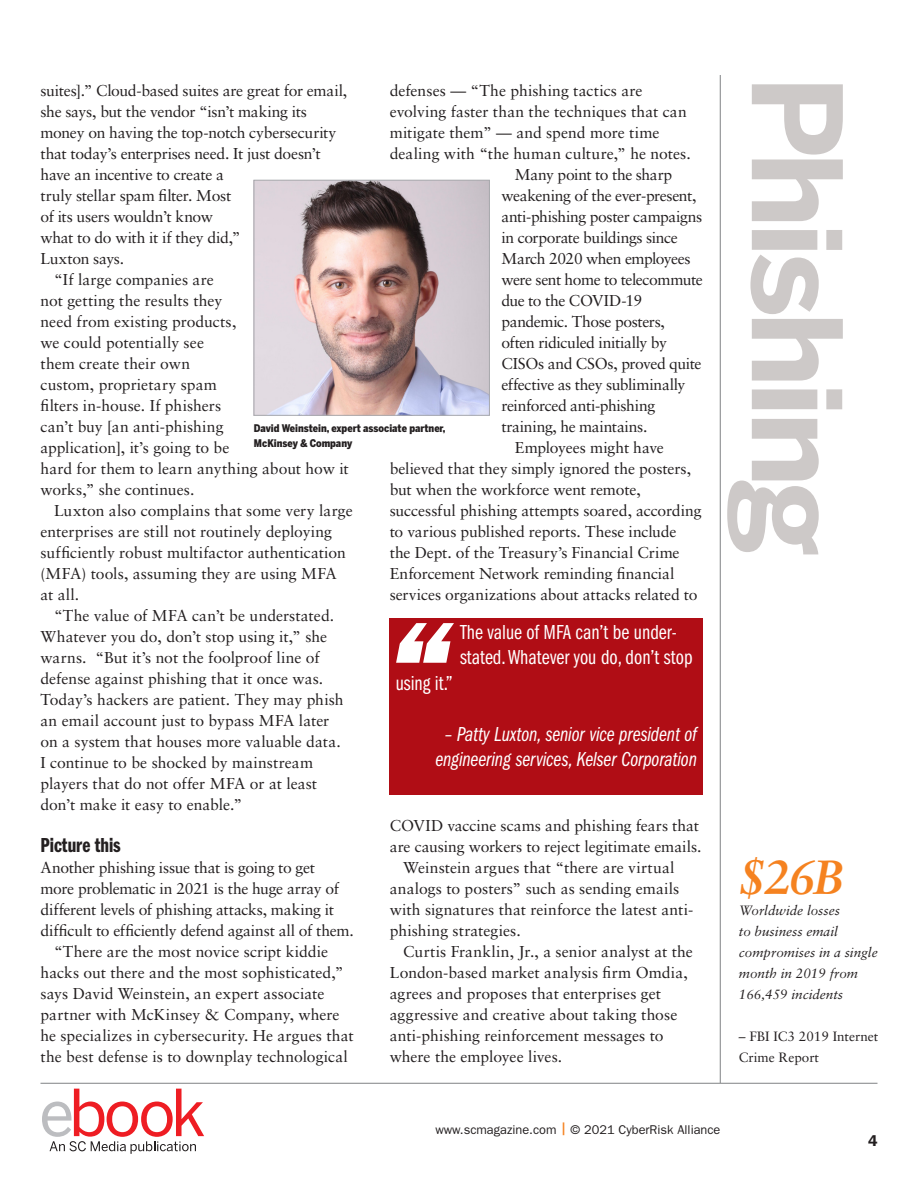
<style>
.page{position:relative;width:918px;height:1188px;background:#fff}
.page>*{position:absolute;margin:0;border:0;box-sizing:border-box;transform-origin:0 0}
.t1{font:700 123px "Benton Sans";letter-spacing:-.05em;color:#cdc9c8}
.factoid-copy{font:italic 700 48px "Sabon LT Std";color:#f58220}
.pullqoute-byline{font:21px/25.5px "ITC Franklin Gothic Std Bk Cp It";letter-spacing:-.005em;color:#fff;text-align:center}
.pullqoute-copy{font:21px/25.5px "ITC Franklin Gothic Std Bk Cp";color:#fff}
.copy-subhead{font:21px "ITC Franklin Gothic Std Dm Cp";color:#231f20}
.copy-indent{font:15.75px/21px "Sabon LT Std";letter-spacing:-.005em;color:#231f20}
.copy-indent-2{font:15.75px/21px "Sabon LT Std";letter-spacing:-.025em;color:#231f20}
.t2{font:600 15.75px "ITC Franklin Gothic Std";color:#231f20}
.factoid-copy-2{font:italic 13.5px/21px "Sabon LT Std";color:#231f20}
.factoid-copy-3{font:13.5px/21px "Sabon LT Std";color:#231f20}
.t3{font:12.75px "ITC Franklin Gothic Std";color:#231f20}
.t4{font:900 10.5px/15px "Benton Sans Cond";color:#231f20}
.s1{font-style:italic}
.s2{font-weight:500;color:#f58220}
</style>
<div class="page">
<hr style="left:40px;top:1083px;width:838px;height:1px;background:#808285">
<hr style="left:720px;top:75px;width:1px;height:1008px;background:#808285">
<img style="left:256px;top:182px;width:232px;height:232px">
<div style="left:254px;top:180px;width:236px;height:236px;border:1px solid #a8a9ad"></div>
<svg style="left:42px;top:1089px;width:162px;height:65px"></svg>
<div style="left:390px;top:618px;width:313px;height:177px;background:#b00d15"></div>
<svg style="left:396px;top:623px;width:58px;height:40px"></svg>
<p class="copy-indent" style="left:40px;top:80px;width:308px">suites].” Cloud-based suites are great for email, she says, but the vendor “isn’t making its money on having the top-notch cybersecurity that today’s enterprises need. It just doesn’t have an incentive to create a<br>truly stellar spam filter. Most<br>of its users wouldn’t know<br>what to do with it if they did,”<br>Luxton says.</p>
<p class="copy-indent" style="left:40px;top:269px;width:310px;text-indent:14px">“If large companies are<br>not getting the results they<br>need from existing products,<br>we could potentially see<br>them create their own<br>custom, proprietary spam<br>filters in-house. If phishers<br>can’t buy [an anti-phishing<br>application], it’s going to be<br>hard for them to learn anything about how it works,” she continues.</p>
<p class="copy-indent" style="left:40px;top:500px;width:314px;text-indent:14px">Luxton also complains that some very large enterprises are still not routinely deploying sufficiently robust multifactor authentication (MFA) tools, assuming they are using MFA at all.</p>
<p class="copy-indent" style="left:40px;top:605px;width:305px;text-indent:14px">“The value of MFA can’t be understated.<br>Whatever you do, don’t stop using it,” she warns. “But it’s not the foolproof line of defense against phishing that it once was.<br>Today’s hackers are patient. They may phish an email account just to bypass MFA later on a system that houses more valuable data.<br>I continue to be shocked by mainstream players that do not offer MFA or at least don’t make it easy to enable.”</p>
<p class="copy-subhead" style="left:40px;top:833px;width:82px">Picture this</p>
<p class="copy-indent" style="left:40px;top:857px;width:315px">Another phishing issue that is going to get<br>more problematic in 2021 is the huge array of different levels of phishing attacks, making it difficult to efficiently defend against all of them.</p>
<p class="copy-indent" style="left:40px;top:941px;width:315px;text-indent:14px">“There are the most novice script kiddie hacks out there and the most sophisticated,” says David Weinstein, an expert associate partner with McKinsey &amp; Company, where he specializes in cybersecurity. He argues that the best defense is to downplay technological</p>
<p class="copy-indent" style="left:390px;top:80px;width:303px">defenses — “The phishing tactics are evolving faster than the techniques that can mitigate them” — and spend more time dealing with “the human culture,” he notes.</p>
<p class="copy-indent-2" style="left:501px;top:164px;width:203px;text-indent:14px">Many point to the sharp weakening of the ever-present, anti-phishing poster campaigns in corporate buildings since<br>March 2020 when employees were sent home to telecommute due to the COVID-19 pandemic. Those posters,<br>often ridiculed initially by<br>CISOs and CSOs, proved quite effective as they subliminally reinforced anti-phishing training, he maintains.</p>
<p class="copy-indent" style="left:390px;top:437px;width:314px;text-indent:125px">Employees might have believed that they simply ignored the posters, but when the workforce went remote, successful phishing attempts soared, according to various published reports. These include<br>the Dept. of the Treasury’s Financial Crime Enforcement Network reminding financial services organizations about attacks related to</p>
<p class="t4" style="left:254px;top:421px;width:193px">David Weinstein, expert associate partner,<br>McKinsey &amp; Company</p>
<p class="pullqoute-copy" style="left:460px;top:620px;width:234px">The value of MFA can’t be under&shy;stated. Whatever you do, don’t stop</p>
<p class="pullqoute-copy" style="left:396px;top:671px;width:59px">using it.”</p>
<p class="pullqoute-byline" style="left:435px;top:722px;width:263px">– Patty Luxton, senior vice president of engineering services, Kelser Corporation</p>
<p class="copy-indent" style="left:390px;top:815px;width:313px">COVID vaccine scams and phishing fears that are causing workers to reject legitimate emails.</p>
<p class="copy-indent" style="left:390px;top:857px;width:305px;text-indent:14px">Weinstein argues that “there are virtual analogs to posters” such as sending emails with signatures that reinforce the latest anti&shy;phishing strategies.</p>
<p class="copy-indent" style="left:390px;top:941px;width:305px;text-indent:14px">Curtis Franklin, Jr., a senior analyst at the London-based market analysis firm Omdia, agrees and proposes that enterprises get aggressive and creative about taking those anti-phishing reinforcement messages to where the employee lives.</p>
<p class="t1" style="left:870px;top:75px;width:483px;rotate:90deg">Phishing</p>
<p class="factoid-copy" style="left:739px;top:848px;width:106px">$26B</p>
<p class="factoid-copy-2" style="left:739px;top:900px;width:140px">Worldwide losses<br>to business email compromises in a single month in 2019 from<br>166,459 incidents</p>
<p class="factoid-copy-3" style="left:739px;top:1026px;width:141px"><span class="s1">–</span> FBI IC3 2019 Internet<br>Crime Report</p>
<p class="t3" style="left:435px;top:1122px;width:287px">www.scmagazine.com <span class="s2">|</span> © 2021 CyberRisk Alliance</p>
<p class="t2" style="left:868px;top:1131px;width:11px">4</p>
</div>
